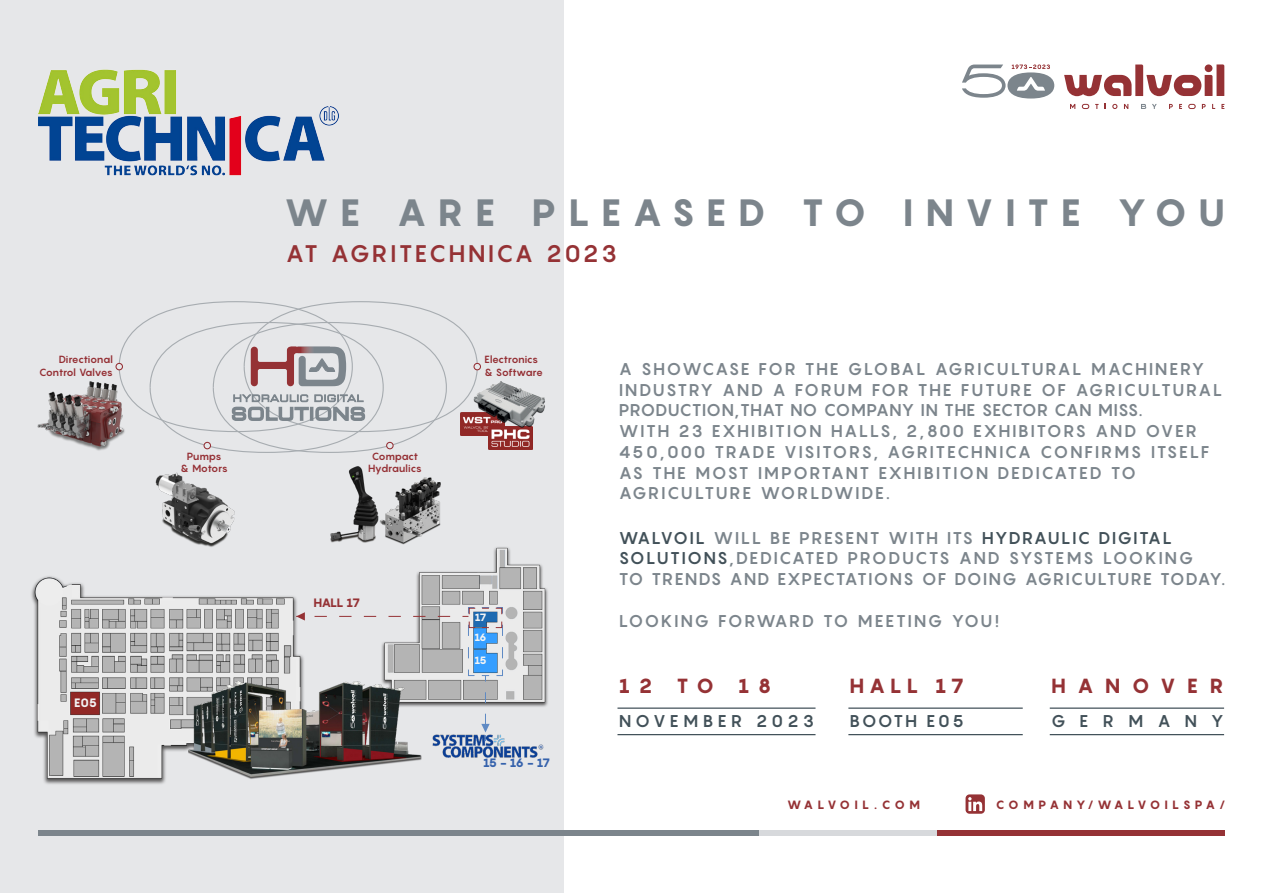
<style>
.page{position:relative;width:1263px;height:893px;background:#fff}
.page>*{position:absolute;margin:0;border:0;box-sizing:border-box;transform-origin:0 0}
.t1{font:800 37.5px "Pangram";letter-spacing:.3em;color:#7c858c}
.t2{font:700 23.7px "Pangram";letter-spacing:.1em;color:#953235}
.t3{font:800 20.1px "Pangram";letter-spacing:.435em;color:#953235}
.t4{font:800 20.1px "Pangram";letter-spacing:.565em;color:#953235}
.t5{font:700 16.8px/20.7px "Pangram";letter-spacing:.085em;color:#7c858c}
.t6{font:700 16.8px "Pangram";letter-spacing:.25em;color:#425159}
.t7{font:700 16.8px "Pangram";letter-spacing:.095em;color:#425159}
.t8{font:700 16.8px "Pangram";letter-spacing:.82em;color:#425159}
.t9{font:800 12px "Pangram";color:#3562ac}
.t10{font:800 12px "Pangram";letter-spacing:-.08em;color:#953235}
.t11{font:800 12px "Pangram";color:#f2f3f4}
.t12{font:800 11.85px "Pangram";letter-spacing:.33em;color:#953235}
.t13{font:800 10.5px/20.5px "Pangram";color:#f2f3f4}
.t14{font:700 10.2px/12.3px "Pangram";letter-spacing:-.05em;color:#942e33;text-align:center}
.s1{color:#425159}
</style>
<div class="page">
<div style="left:0;top:0;width:563px;height:893px;background:#e6e7e9"></div>
<svg style="left:1064px;top:64px;width:160px;height:32px"></svg>
<svg style="left:1012px;top:64px;width:38px;height:5px"></svg>
<div style="left:1007px;top:72px;width:47px;height:27px;background:#7c858c;border-radius:50%"></div>
<svg style="left:1017px;top:77px;width:28px;height:14px"></svg>
<svg style="left:962px;top:65px;width:43px;height:33px"></svg>
<svg style="left:1141px;top:104px;width:5px;height:5px"></svg>
<svg style="left:1070px;top:104px;width:5px;height:5px"></svg>
<svg style="left:1112px;top:104px;width:5px;height:5px"></svg>
<svg style="left:1124px;top:104px;width:4px;height:5px"></svg>
<svg style="left:1152px;top:104px;width:5px;height:5px"></svg>
<svg style="left:1169px;top:104px;width:4px;height:5px"></svg>
<svg style="left:1179px;top:104px;width:3px;height:5px"></svg>
<svg style="left:1202px;top:104px;width:4px;height:5px"></svg>
<svg style="left:1221px;top:104px;width:3px;height:5px"></svg>
<svg style="left:1188px;top:104px;width:8px;height:5px"></svg>
<svg style="left:1082px;top:104px;width:7px;height:5px"></svg>
<div style="left:38px;top:830px;width:721px;height:6px;background:#7c858c"></div>
<div style="left:759px;top:830px;width:178px;height:6px;background:#d7d9dc"></div>
<div style="left:937px;top:830px;width:288px;height:6px;background:#953235"></div>
<hr style="left:848px;top:734px;width:175px;height:1px;background:#425159">
<hr style="left:848px;top:707px;width:175px;height:2px;background:#425159">
<hr style="left:1050px;top:734px;width:174px;height:1px;background:#425159">
<hr style="left:1050px;top:707px;width:174px;height:2px;background:#425159">
<hr style="left:617px;top:734px;width:198px;height:1px;background:#425159">
<hr style="left:617px;top:707px;width:198px;height:2px;background:#425159">
<div style="left:965px;top:794px;width:20px;height:20px;background:#953235;border-radius:4px"></div>
<svg style="left:968px;top:797px;width:14px;height:14px"></svg>
<img style="left:31px;top:576px;width:286px;height:208px">
<img style="left:321px;top:526px;width:305px;height:217px">
<svg style="left:315px;top:616px;width:141px;height:1px"></svg>
<svg style="left:296px;top:612px;width:9px;height:8px"></svg>
<img style="left:188px;top:645px;width:257px;height:139px">
<svg style="left:481px;top:692px;width:9px;height:43px"></svg>
<img style="left:38px;top:69px;width:300px;height:107px">
<img style="left:433px;top:735px;width:110px;height:23px">
<svg style="left:462px;top:607px;width:41px;height:74px"></svg>
<img style="left:37px;top:381px;width:82px;height:70px">
<img style="left:321px;top:466px;width:47px;height:79px">
<img style="left:368px;top:477px;width:96px;height:68px">
<img style="left:155px;top:472px;width:80px;height:75px">
<div style="left:115px;top:363px;width:8px;height:7px;border:1px solid #942e33;border-radius:50%"></div>
<div style="left:473px;top:363px;width:8px;height:7px;border:1px solid #942e33;border-radius:50%"></div>
<img style="left:488px;top:441px;width:45px;height:8px">
<img style="left:478px;top:381px;width:67px;height:60px">
<svg style="left:119px;top:301px;width:359px;height:152px"></svg>
<p class="t14" style="left:39px;top:353px;width:75px;text-align:right">Directional<br>Control Valves</p>
<p class="t11" style="left:74px;top:695px;width:25px">E05</p>
<h1 class="t1" style="left:284px;top:188px;width:942px">WE ARE PLEASED TO INVITE YOU</h1>
<h2 class="t2" style="left:285px;top:238px;width:333px">AT AGRITECHNICA 2023</h2>
<p class="t14" style="left:180px;top:450px;width:49px">Pumps<br>&amp; Motors</p>
<p class="t14" style="left:368px;top:450px;width:55px">Compact<br>Hydraulics</p>
<p class="t10" style="left:314px;top:594px;width:48px">HALL 17</p>
<p class="t14" style="left:484px;top:353px;width:60px;text-align:left">Electronics &amp; Software</p>
<p class="t13" style="left:474px;top:607px;width:14px">17<br>16</p>
<p class="t13" style="left:474px;top:650px;width:14px">15</p>
<p class="t9" style="left:483px;top:755px;width:69px">15 - 16 - 17</p>
<p class="t5" style="left:619px;top:358px;width:605px">A SHOWCASE FOR THE GLOBAL AGRICULTURAL MACHINERY INDUSTRY AND A FORUM FOR THE FUTURE OF AGRICULTURAL PRODUCTION,THAT NO COMPANY IN THE SECTOR CAN MISS.<br>WITH 23 EXHIBITION HALLS, 2,800 EXHIBITORS AND OVER 450,000 TRADE VISITORS, AGRITECHNICA CONFIRMS ITSELF AS THE MOST IMPORTANT EXHIBITION DEDICATED TO AGRICULTURE WORLDWIDE.</p>
<p class="t5" style="left:619px;top:527px;width:608px"><span class="s1">WALVOIL</span> WILL BE PRESENT WITH ITS <span class="s1">HYDRAULIC DIGITAL<br>SOLUTIONS</span>,DEDICATED PRODUCTS AND SYSTEMS LOOKING<br>TO TRENDS AND EXPECTATIONS OF DOING AGRICULTURE TODAY.</p>
<p class="t5" style="left:619px;top:610px;width:382px">LOOKING FORWARD TO MEETING YOU!</p>
<p class="t3" style="left:619px;top:672px;width:154px">12 TO 18</p>
<p class="t6" style="left:619px;top:710px;width:197px">NOVEMBER 2023</p>
<p class="t3" style="left:850px;top:672px;width:116px">HALL 17</p>
<p class="t7" style="left:850px;top:710px;width:116px">BOOTH E05</p>
<p class="t4" style="left:1051px;top:672px;width:174px">HANOVER</p>
<p class="t8" style="left:1051px;top:710px;width:174px">GERMANY</p>
<p class="t12" style="left:787px;top:797px;width:135px">WALVOIL.COM</p>
<p class="t12" style="left:996px;top:797px;width:231px">COMPANY/WALVOILSPA/</p>
</div>
